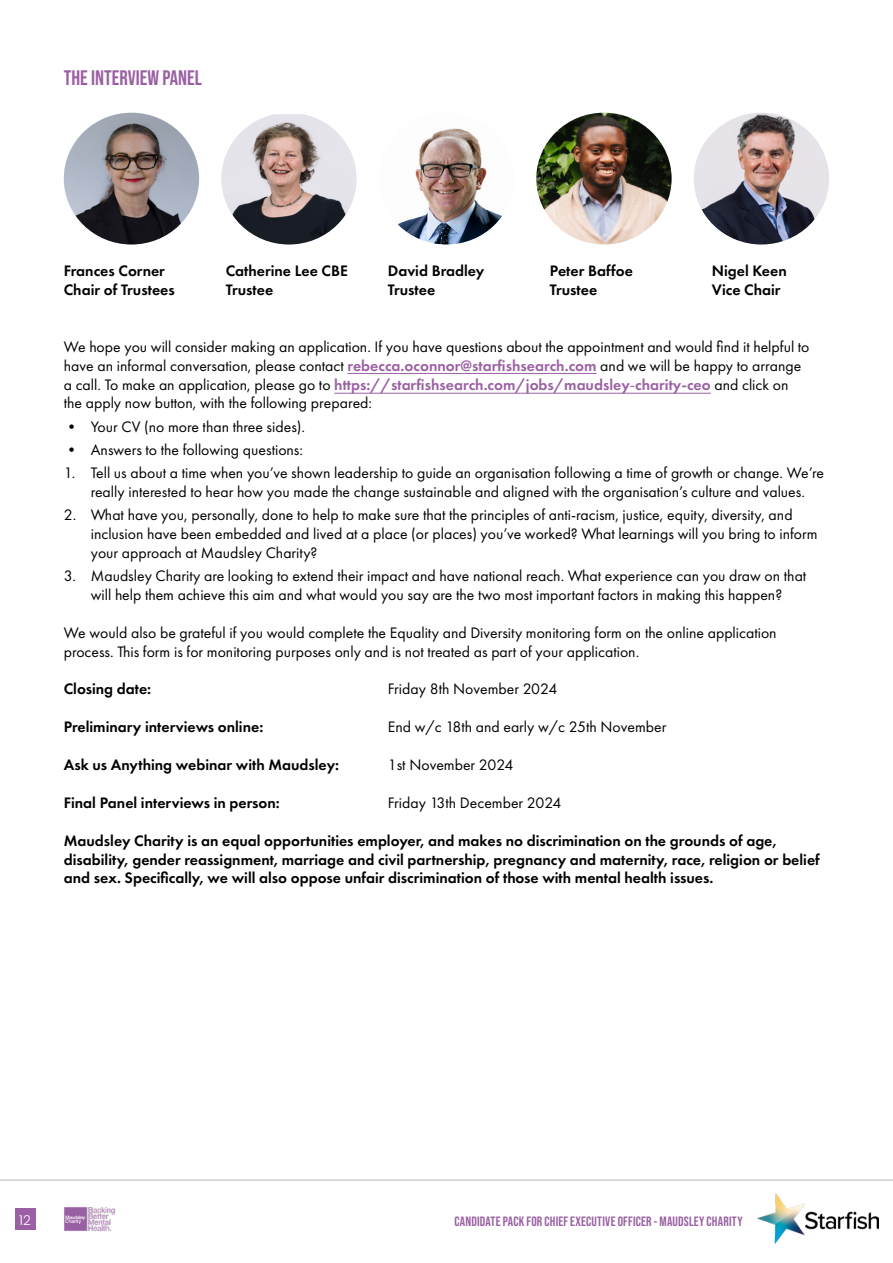
<style>
.page{position:relative;width:893px;height:1263px;background:#fff}
.page>*{position:absolute;margin:0;border:0;box-sizing:border-box;transform-origin:0 0}
.t1{font:700 21px "Bebas Neue Pro";color:#9a60a3}
.t2{font:15.75px/18.9px "Futura PT";color:#000}
.t3{font:600 15.75px/18.9px "Futura PT";color:#000}
.t4{font:700 13.5px "Bebas Neue Pro";letter-spacing:.015em;color:#9a60a3}
.t5{font:300 13.5px "Poppins";color:#fff}
.s1{font-weight:600;color:#9b60a3}
.s2{font-family:"Minion Pro";font-weight:700;color:#9b60a3}
</style>
<div class="page">
<img style="left:758px;top:1194px;width:120px;height:50px">
<div style="left:15px;top:1208px;width:20px;height:22px;background:#9a60a3"></div>
<hr style="left:0;top:1179px;width:893px;height:2px;background:#000">
<img style="left:64px;top:1207px;width:51px;height:24px">
<hr style="left:334px;top:393px;width:377px;height:1px;background:#9b60a3">
<hr style="left:347px;top:373px;width:250px;height:1px;background:#9b60a3">
<img style="left:64px;top:113px;width:135px;height:131px">
<img style="left:221px;top:114px;width:136px;height:130px">
<img style="left:397px;top:128px;width:105px;height:116px">
<img style="left:536px;top:113px;width:136px;height:131px">
<img style="left:694px;top:113px;width:135px;height:131px">
<h1 class="t1" style="left:64px;top:65px;width:140px">THE INTERVIEW PANEL</h1>
<p class="t3" style="left:64px;top:261px;width:103px">Frances Corner</p>
<p class="t3" style="left:226px;top:261px;width:124px">Catherine Lee CBE</p>
<p class="t3" style="left:388px;top:261px;width:98px">David Bradley</p>
<p class="t3" style="left:550px;top:261px;width:85px">Peter Baffoe</p>
<p class="t3" style="left:712px;top:261px;width:76px">Nigel Keen</p>
<p class="t3" style="left:64px;top:280px;width:113px">Chair of Trustees</p>
<p class="t3" style="left:226px;top:280px;width:49px">Trustee</p>
<p class="t3" style="left:388px;top:280px;width:49px">Trustee</p>
<p class="t3" style="left:550px;top:280px;width:49px">Trustee</p>
<p class="t3" style="left:712px;top:280px;width:70px">Vice Chair</p>
<p class="t2" style="left:64px;top:337px;width:747px">We hope you will consider making an application. If you have questions about the appointment and would find it helpful to have an informal conversation, please contact <span class="s1">rebecca.oconnor@starfishsearch.com</span> and we will be happy to arrange a call. To make an application, please go to <span class="s1">https://starfishsearch.com/jobs/maudsley</span><span class="s2">-</span><span class="s1">charity-ceo</span> and click on the apply now button, with the following prepared:</p>
<p class="t2" style="left:64px;top:417px;width:243px">• Your CV (no more than three sides).</p>
<p class="t2" style="left:64px;top:440px;width:241px">• Answers to the following questions:</p>
<p class="t2" style="left:64px;top:463px;width:762px;text-align:center">1. Tell us about a time when you’ve shown leadership to guide an organisation following a time of growth or change. We’re really interested to hear how you made the change sustainable and aligned with the organisation’s culture and values.</p>
<p class="t2" style="left:91px;top:505px;width:728px;text-indent:-27px">2. What have you, personally, done to help to make sure that the principles of anti-racism, justice, equity, diversity, and inclusion have been embedded and lived at a place (or places) you’ve worked? What learnings will you bring to inform your approach at Maudsley Charity?</p>
<p class="t2" style="left:64px;top:566px;width:744px;text-align:center">3. Maudsley Charity are looking to extend their impact and have national reach. What experience can you draw on that will help them achieve this aim and what would you say are the two most important factors in making this happen?</p>
<p class="t2" style="left:64px;top:623px;width:714px">We would also be grateful if you would complete the Equality and Diversity monitoring form on the online application process. This form is for monitoring purposes only and is not treated as part of your application.</p>
<p class="t3" style="left:64px;top:679px;width:89px">Closing date:</p>
<p class="t2" style="left:388px;top:680px;width:171px">Friday 8th November 2024</p>
<p class="t3" style="left:64px;top:717px;width:201px">Preliminary interviews online:</p>
<p class="t2" style="left:388px;top:717px;width:280px">End w/c 18th and early w/c 25th November</p>
<p class="t3" style="left:64px;top:755px;width:277px">Ask us Anything webinar with Maudsley:</p>
<p class="t2" style="left:388px;top:755px;width:127px">1st November 2024</p>
<p class="t3" style="left:64px;top:793px;width:218px">Final Panel interviews in person:</p>
<p class="t2" style="left:388px;top:793px;width:175px">Friday 13th December 2024</p>
<p class="t3" style="left:64px;top:831px;width:757px">Maudsley Charity is an equal opportunities employer, and makes no discrimination on the grounds of age, disability, gender reassignment, marriage and civil partnership, pregnancy and maternity, race, religion or belief and sex. Specifically, we will also oppose unfair discrimination of those with mental health issues.</p>
<p class="t5" style="left:19px;top:1212px;width:13px">12</p>
<p class="t4" style="left:454px;top:1213px;width:290px">CANDIDATE PACK FOR CHIEF EXECUTIVE OFFICER - MAUDSLEY CHARITY</p>
</div>
